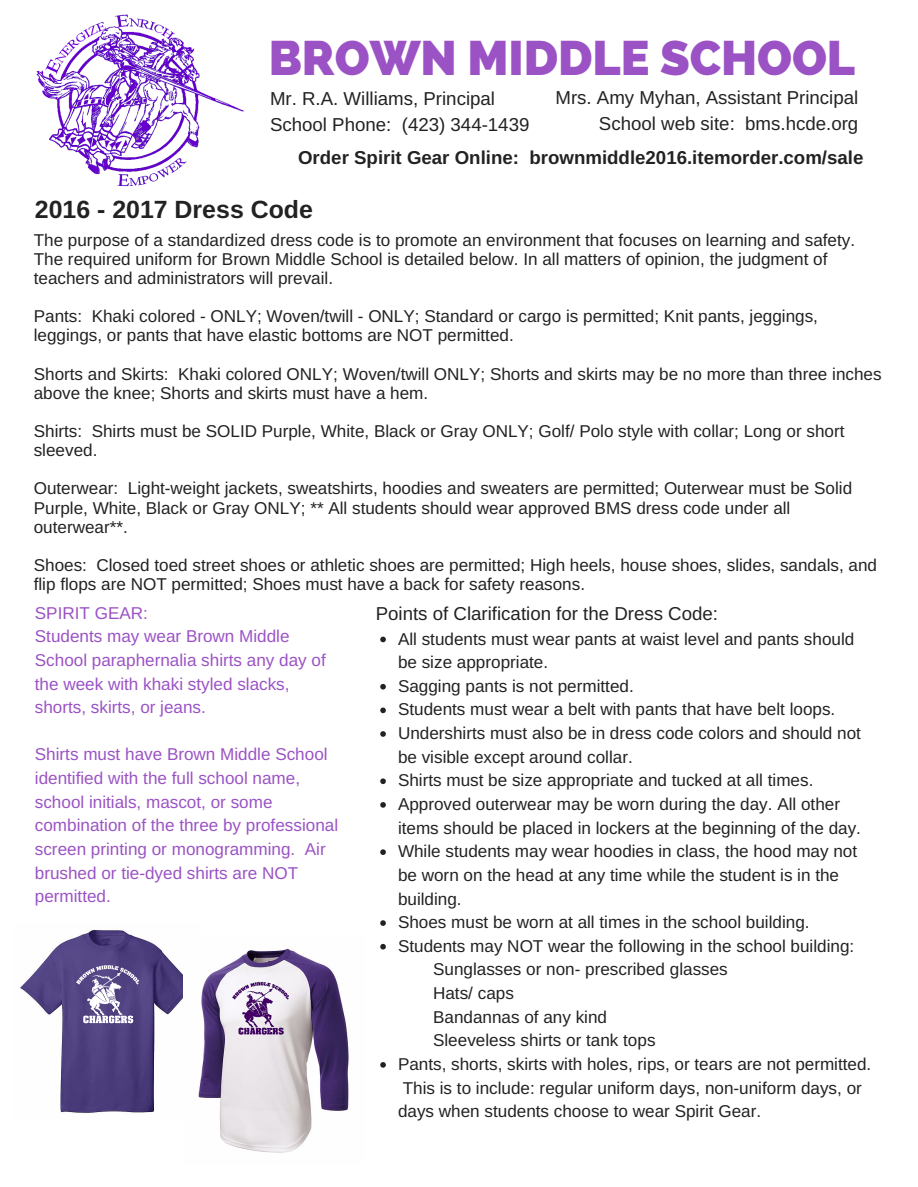
<style>
.page{position:relative;width:918px;height:1187px;background:#fff}
.page>*{position:absolute;margin:0;border:0;box-sizing:border-box;transform-origin:0 0}
.t1{font:800 48.15px "Raleway";letter-spacing:-.005em;color:#9b52c4}
.t2{font:700 24.9px "Arimo";color:#222}
.t3{font:18.75px/25.8px "Arimo";color:#222}
.t4{font:700 18.75px "Arimo";color:#222}
.t5{font:17.1px/23.7px "Arimo";color:#222}
.t6{font:17.1px/23.7px "Arimo";color:#9b52c4}
</style>
<div class="page">
<svg style="left:380px;top:636px;width:6px;height:6px"></svg>
<svg style="left:380px;top:684px;width:6px;height:5px"></svg>
<svg style="left:380px;top:707px;width:6px;height:6px"></svg>
<svg style="left:380px;top:731px;width:6px;height:5px"></svg>
<svg style="left:380px;top:778px;width:6px;height:6px"></svg>
<svg style="left:380px;top:802px;width:6px;height:5px"></svg>
<svg style="left:380px;top:849px;width:6px;height:6px"></svg>
<svg style="left:380px;top:920px;width:6px;height:6px"></svg>
<svg style="left:380px;top:944px;width:6px;height:5px"></svg>
<svg style="left:380px;top:1062px;width:6px;height:5px"></svg>
<img style="left:20px;top:930px;width:163px;height:183px">
<img style="left:198px;top:948px;width:151px;height:205px">
<img style="left:36px;top:14px;width:208px;height:172px">
<h1 class="t1" style="left:269px;top:30px;width:588px">BROWN MIDDLE SCHOOL</h1>
<p class="t3" style="left:270px;top:86px;width:261px">Mr. R.A. Williams, Principal<br>School Phone: (423) 344-1439</p>
<p class="t4" style="left:298px;top:147px;width:567px">Order Spirit Gear Online: brownmiddle2016.itemorder.com/sale</p>
<p class="t3" style="left:555px;top:85px;width:304px;text-align:right">Mrs. Amy Myhan, Assistant Principal<br>School web site: bms.hcde.org</p>
<h2 class="t2" style="left:35px;top:195px;width:280px">2016 - 2017 Dress Code</h2>
<p class="t5" style="left:34px;top:230px;width:823px;line-height:19.2px">The purpose of a standardized dress code is to promote an environment that focuses on learning and safety.<br>The required uniform for Brown Middle School is detailed below. In all matters of opinion, the judgment of teachers and administrators will prevail.</p>
<p class="t5" style="left:34px;top:307px;width:786px;line-height:19.2px">Pants: Khaki colored - ONLY; Woven/twill - ONLY; Standard or cargo is permitted; Knit pants, jeggings, leggings, or pants that have elastic bottoms are NOT permitted.</p>
<p class="t5" style="left:34px;top:364px;width:849px;line-height:19.2px">Shorts and Skirts: Khaki colored ONLY; Woven/twill ONLY; Shorts and skirts may be no more than three inches above the knee; Shorts and skirts must have a hem.</p>
<p class="t5" style="left:34px;top:421px;width:812px;line-height:19.2px">Shirts: Shirts must be SOLID Purple, White, Black or Gray ONLY; Golf/ Polo style with collar; Long or short sleeved.</p>
<p class="t5" style="left:34px;top:479px;width:820px;line-height:19.2px">Outerwear: Light-weight jackets, sweatshirts, hoodies and sweaters are permitted; Outerwear must be Solid<br>Purple, White, Black or Gray ONLY; ** All students should wear approved BMS dress code under all outerwear**.</p>
<p class="t5" style="left:34px;top:555px;width:845px;line-height:19.2px">Shoes: Closed toed street shoes or athletic shoes are permitted; High heels, house shoes, slides, sandals, and flip flops are NOT permitted; Shoes must have a back for safety reasons.</p>
<p class="t6" style="left:35px;top:601px;width:292px">SPIRIT GEAR:<br>Students may wear Brown Middle<br>School paraphernalia shirts any day of the week with khaki styled slacks, shorts, skirts, or jeans.</p>
<p class="t6" style="left:35px;top:742px;width:305px">Shirts must have Brown Middle School identified with the full school name, school initials, mascot, or some combination of the three by professional screen printing or monogramming. Air brushed or tie-dyed shirts are NOT permitted.</p>
<p class="t3" style="left:376px;top:600px;width:344px">Points of Clarification for the Dress Code:</p>
<p class="t5" style="left:398px;top:626px;width:465px">All students must wear pants at waist level and pants should be size appropriate.<br>Sagging pants is not permitted.<br>Students must wear a belt with pants that have belt loops.<br>Undershirts must also be in dress code colors and should not be visible except around collar.<br>Shirts must be size appropriate and tucked at all times.<br>Approved outerwear may be worn during the day. All other items should be placed in lockers at the beginning of the day.<br>While students may wear hoodies in class, the hood may not be worn on the head at any time while the student is in the building.<br>Shoes must be worn at all times in the school building.<br>Students may NOT wear the following in the school building:</p>
<p class="t5" style="left:433px;top:957px;width:296px">Sunglasses or non- prescribed glasses<br>Hats/ caps<br>Bandannas of any kind<br>Sleeveless shirts or tank tops</p>
<p class="t5" style="left:398px;top:1052px;width:475px">Pants, shorts, skirts with holes, rips, or tears are not permitted.<br>This is to include: regular uniform days, non-uniform days, or days when students choose to wear Spirit Gear.</p>
</div>
